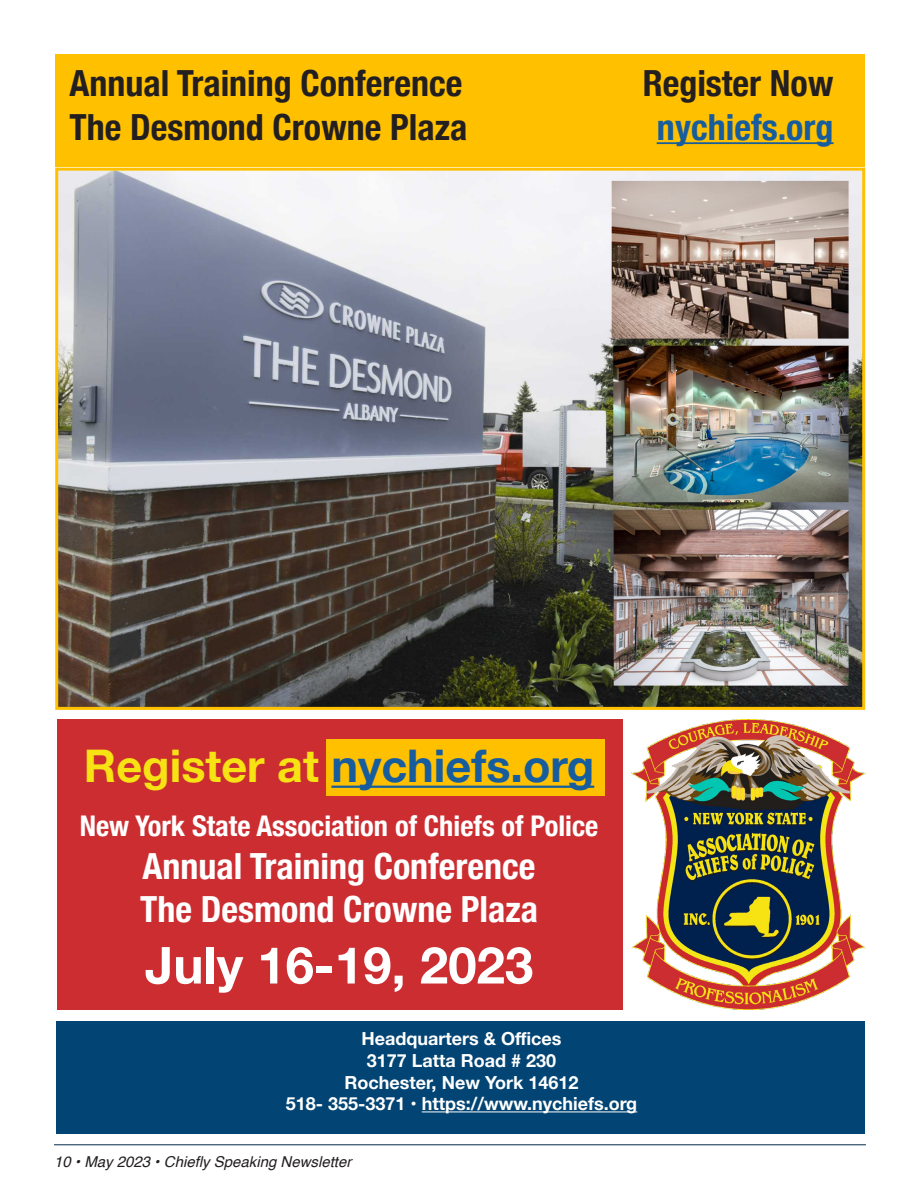
<style>
.page{position:relative;width:918px;height:1188px;background:#fff}
.page>*{position:absolute;margin:0;border:0;box-sizing:border-box;transform-origin:0 0}
.t1{font:700 51px "Helvetica Neue";color:#fff}
.t2{font:700 45px "Helvetica Neue";color:#175d9e}
.t3{font:700 condensed 36px "Helvetica Neue";color:#231f20}
.t4{font:700 condensed 36px "Helvetica Neue";color:#fff}
.t5{font:700 condensed 36px "Helvetica Neue";color:#175d9e}
.t6{font:700 condensed 28.5px "Helvetica Neue";color:#fff}
.t7{font:700 18px "Helvetica Neue";color:#fff}
.t8{font:italic 15px "Helvetica";color:#231f20}
.s1{color:#f7e313}
</style>
<div class="page">
<hr style="left:54px;top:1144px;width:812px;height:1px;background:#04294b">
<div style="left:57px;top:719px;width:566px;height:291px;background:#cc2d31"></div>
<img style="left:631px;top:719px;width:235px;height:291px">
<div style="left:55px;top:54px;width:810px;height:113px;background:#ffc000"></div>
<div style="left:57px;top:1021px;width:808px;height:113px;background:#024473"></div>
<hr style="left:422px;top:1111px;width:215px;height:1px;background:#fff">
<hr style="left:657px;top:142px;width:177px;height:2px;background:#175d9e">
<img style="left:59px;top:172px;width:802px;height:534px">
<div style="left:55px;top:168px;width:810px;height:542px;border:3px solid #ffc000"></div>
<div style="left:327px;top:739px;width:278px;height:57px;background:#ffc000"></div>
<hr style="left:331px;top:786px;width:263px;height:2px;background:#175d9e">
<p class="t3" style="left:69px;top:54px;width:395px">Annual Training Conference</p>
<p class="t3" style="left:69px;top:97px;width:400px">The Desmond Crowne Plaza</p>
<p class="t3" style="left:643px;top:54px;width:192px">Register Now</p>
<p class="t5" style="left:657px;top:97px;width:178px">nychiefs.org</p>
<p class="t2" style="left:84px;top:731px;width:512px"><span class="s1">Register at</span> nychiefs.org</p>
<p class="t6" style="left:80px;top:802px;width:520px">New York State Association of Chiefs of Police</p>
<p class="t4" style="left:143px;top:836px;width:395px">Annual Training Conference</p>
<p class="t4" style="left:140px;top:880px;width:400px">The Desmond Crowne Plaza</p>
<p class="t1" style="left:145px;top:925px;width:390px">July 16-19, 2023</p>
<p class="t7" style="left:361px;top:1025px;width:202px">Headquarters &amp; Offices</p>
<p class="t7" style="left:367px;top:1046px;width:191px">3177 Latta Road # 230</p>
<p class="t7" style="left:345px;top:1068px;width:235px">Rochester, New York 14612</p>
<p class="t7" style="left:286px;top:1090px;width:353px">518- 355-3371 • https://www.nychiefs.org</p>
<p class="t8" style="left:54px;top:1150px;width:299px">10 • May 2023 • Chiefly Speaking Newsletter</p>
</div>
